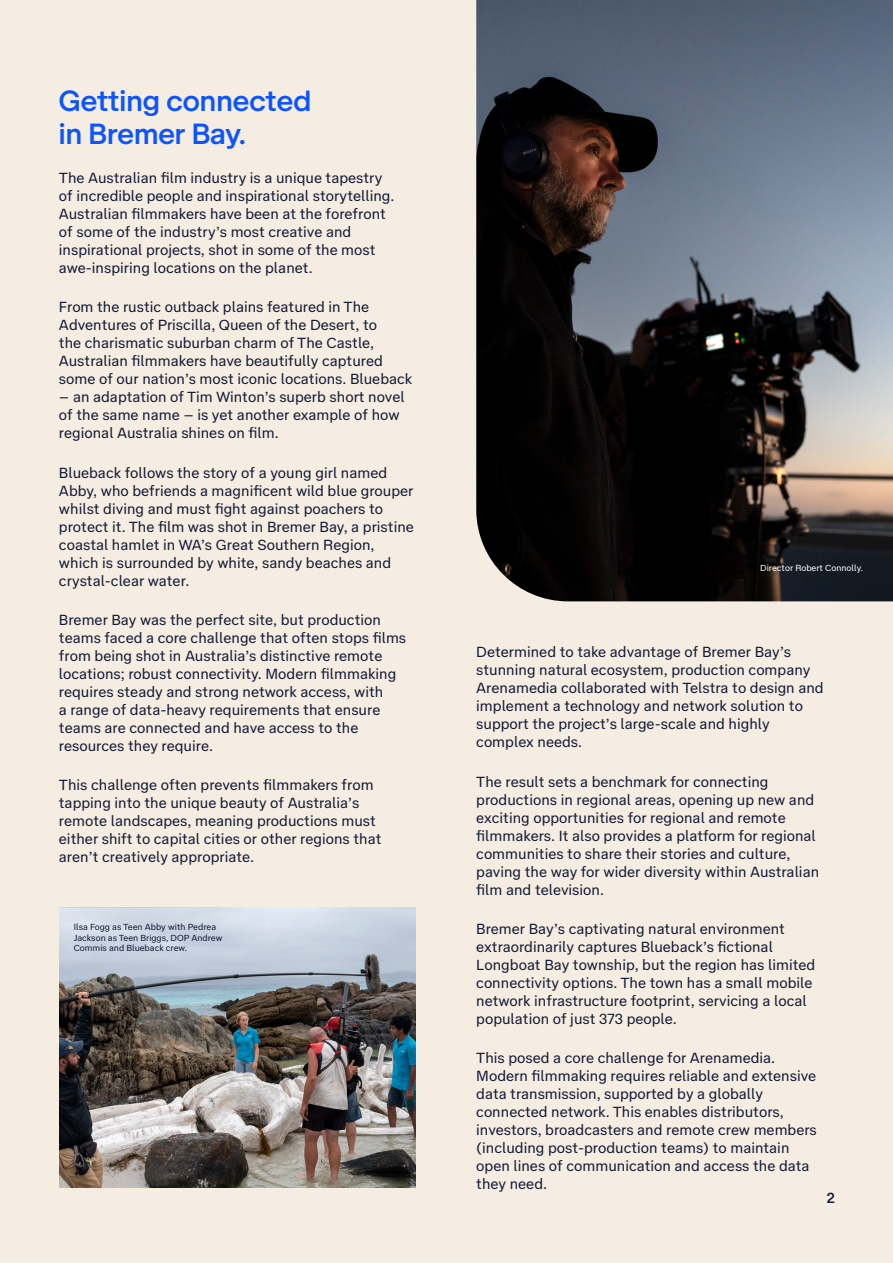
<style>
.page{position:relative;width:893px;height:1263px;background:#f5ede2}
.page>*{position:absolute;margin:0;border:0;box-sizing:border-box;transform-origin:0 0}
.t1{font:500 30px/33px "Telstra Display";color:#0d54ff}
.t2{font:15px/18px "Telstra Text";color:#131a35}
.t3{font:500 15px "Telstra Text";color:#131a35}
.t4{font:9px/10.8px "Telstra Text";color:#131a35}
.t5{font:9px "Telstra Text";color:#fff}
</style>
<div class="page">
<img style="left:476px;top:0;width:417px;height:601px">
<img style="left:60px;top:908px;width:356px;height:280px">
<svg style="left:59px;top:908px;width:193px;height:74px;background:#c4cedb"></svg>
<h1 class="t1" style="left:59px;top:83px;width:254px">Getting connected in Bremer Bay.</h1>
<p class="t2" style="left:59px;top:168px;width:337px">The Australian film industry is a unique tapestry of incredible people and inspirational storytelling.<br>Australian filmmakers have been at the forefront of some of the industry’s most creative and inspirational projects, shot in some of the most awe-inspiring locations on the planet.</p>
<p class="t2" style="left:59px;top:297px;width:355px">From the rustic outback plains featured in The Adventures of Priscilla, Queen of the Desert, to<br>the charismatic suburban charm of The Castle, Australian filmmakers have beautifully captured some of our nation’s most iconic locations. Blueback</p>
<p class="t2" style="left:59px;top:387px;width:347px">– an adaptation of Tim Winton’s superb short novel of the same name – is yet another example of how regional Australia shines on film.</p>
<p class="t2" style="left:59px;top:462px;width:356px">Blueback follows the story of a young girl named Abby, who befriends a magnificent wild blue grouper whilst diving and must fight against poachers to protect it. The film was shot in Bremer Bay, a pristine coastal hamlet in WA’s Great Southern Region, which is surrounded by white, sandy beaches and crystal-clear water.</p>
<p class="t2" style="left:59px;top:610px;width:349px">Bremer Bay was the perfect site, but production teams faced a core challenge that often stops films from being shot in Australia’s distinctive remote locations; robust connectivity. Modern filmmaking requires steady and strong network access, with<br>a range of data-heavy requirements that ensure teams are connected and have access to the resources they require.</p>
<p class="t2" style="left:59px;top:775px;width:324px">This challenge often prevents filmmakers from tapping into the unique beauty of Australia’s remote landscapes, meaning productions must either shift to capital cities or other regions that aren’t creatively appropriate.</p>
<p class="t4" style="left:74px;top:921px;width:150px">Ilsa Fogg as Teen Abby with Pedrea<br>Jackson as Teen Briggs, DOP Andrew<br>Commis and Blueback crew.</p>
<p class="t5" style="left:760px;top:562px;width:104px">Director Robert Connolly.</p>
<p class="t2" style="left:476px;top:642px;width:349px">Determined to take advantage of Bremer Bay’s stunning natural ecosystem, production company Arenamedia collaborated with Telstra to design and implement a technology and network solution to support the project’s large-scale and highly complex needs.</p>
<p class="t2" style="left:476px;top:771px;width:344px">The result sets a benchmark for connecting productions in regional areas, opening up new and exciting opportunities for regional and remote filmmakers. It also provides a platform for regional communities to share their stories and culture, paving the way for wider diversity within Australian film and television.</p>
<p class="t2" style="left:476px;top:919px;width:341px">Bremer Bay’s captivating natural environment extraordinarily captures Blueback’s fictional Longboat Bay township, but the region has limited connectivity options. The town has a small mobile network infrastructure footprint, servicing a local population of just 373 people.</p>
<p class="t2" style="left:476px;top:1048px;width:342px">This posed a core challenge for Arenamedia.<br>Modern filmmaking requires reliable and extensive data transmission, supported by a globally connected network. This enables distributors, investors, broadcasters and remote crew members (including post-production teams) to maintain open lines of communication and access the data they need.</p>
<p class="t3" style="left:827px;top:1186px;width:10px">2</p>
</div>
